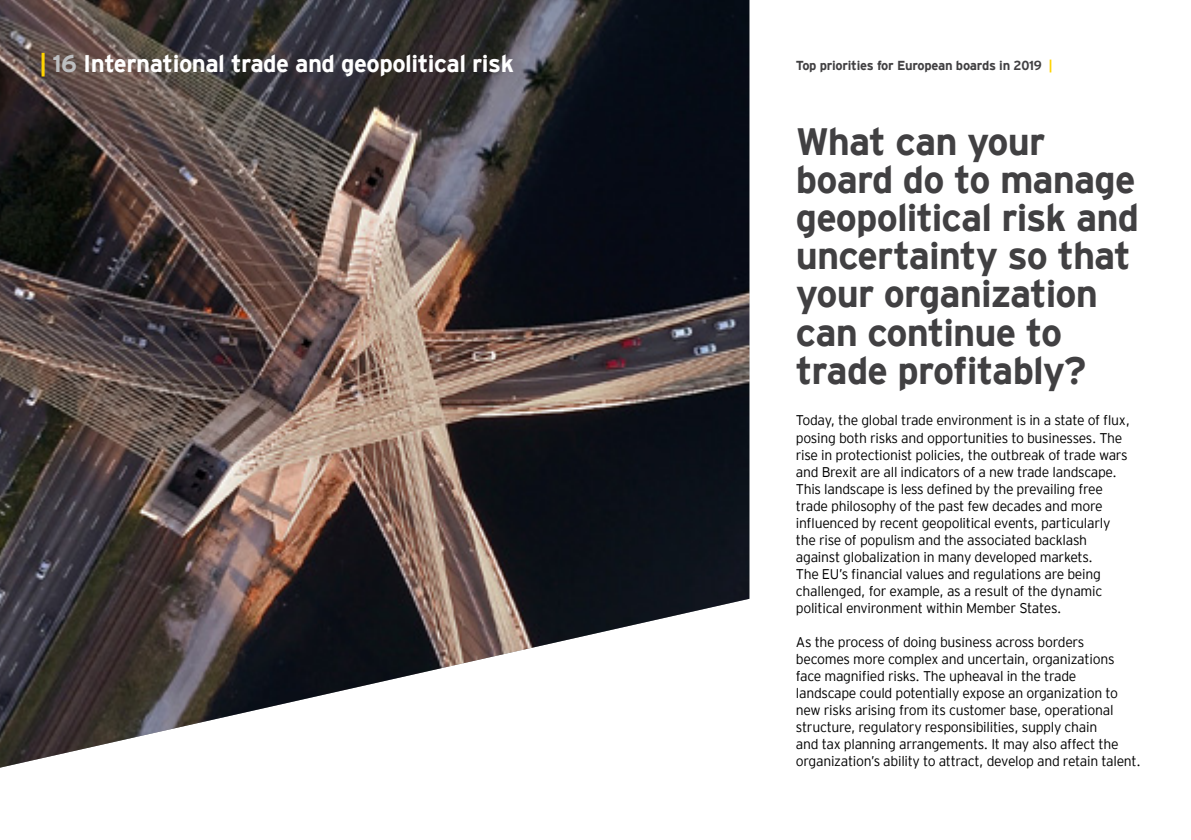
<style>
.page{position:relative;width:1191px;height:840px;background:#fff}
.page>*{position:absolute;margin:0;border:0;box-sizing:border-box;transform-origin:0 0}
.t1{font:700 38px/38px "EY Interstate";letter-spacing:-.025em;color:#414042}
.t2{font:700 24px "EY Interstate";letter-spacing:-.02em;color:#fff}
.t3{font:300 14px/17px "EY Interstate";letter-spacing:-.02em;color:#000}
.t4{font:700 13px "EY Interstate";letter-spacing:-.02em;color:#414042}
.s1{color:#ffd400}
.s2{color:#bcbec0}
</style>
<div class="page">
<img style="left:0;top:0;width:749px;height:767px">
<h2 class="t2" style="left:40px;top:46px;width:476px"><span class="s1">|</span> <span class="s2">16</span> International trade and geopolitical risk</h2>
<p class="t4" style="left:796px;top:56px;width:258px">Top priorities for European boards in 2019 <span class="s1">|</span></p>
<h1 class="t1" style="left:796px;top:120px;width:345px">What can your board do to manage geopolitical risk and uncertainty so that your organization can continue to trade profitably?</h1>
<p class="t3" style="left:796px;top:411px;width:336px">Today, the global trade environment is in a state of flux, posing both risks and opportunities to businesses. The rise in protectionist policies, the outbreak of trade wars and Brexit are all indicators of a new trade landscape.<br>This landscape is less defined by the prevailing free trade philosophy of the past few decades and more influenced by recent geopolitical events, particularly the rise of populism and the associated backlash against globalization in many developed markets.<br>The EU’s financial values and regulations are being challenged, for example, as a result of the dynamic political environment within Member States.</p>
<p class="t3" style="left:796px;top:632px;width:346px">As the process of doing business across borders becomes more complex and uncertain, organizations face magnified risks. The upheaval in the trade<br>landscape could potentially expose an organization to new risks arising from its customer base, operational structure, regulatory responsibilities, supply chain<br>and tax planning arrangements. It may also affect the organization’s ability to attract, develop and retain talent.</p>
</div>
